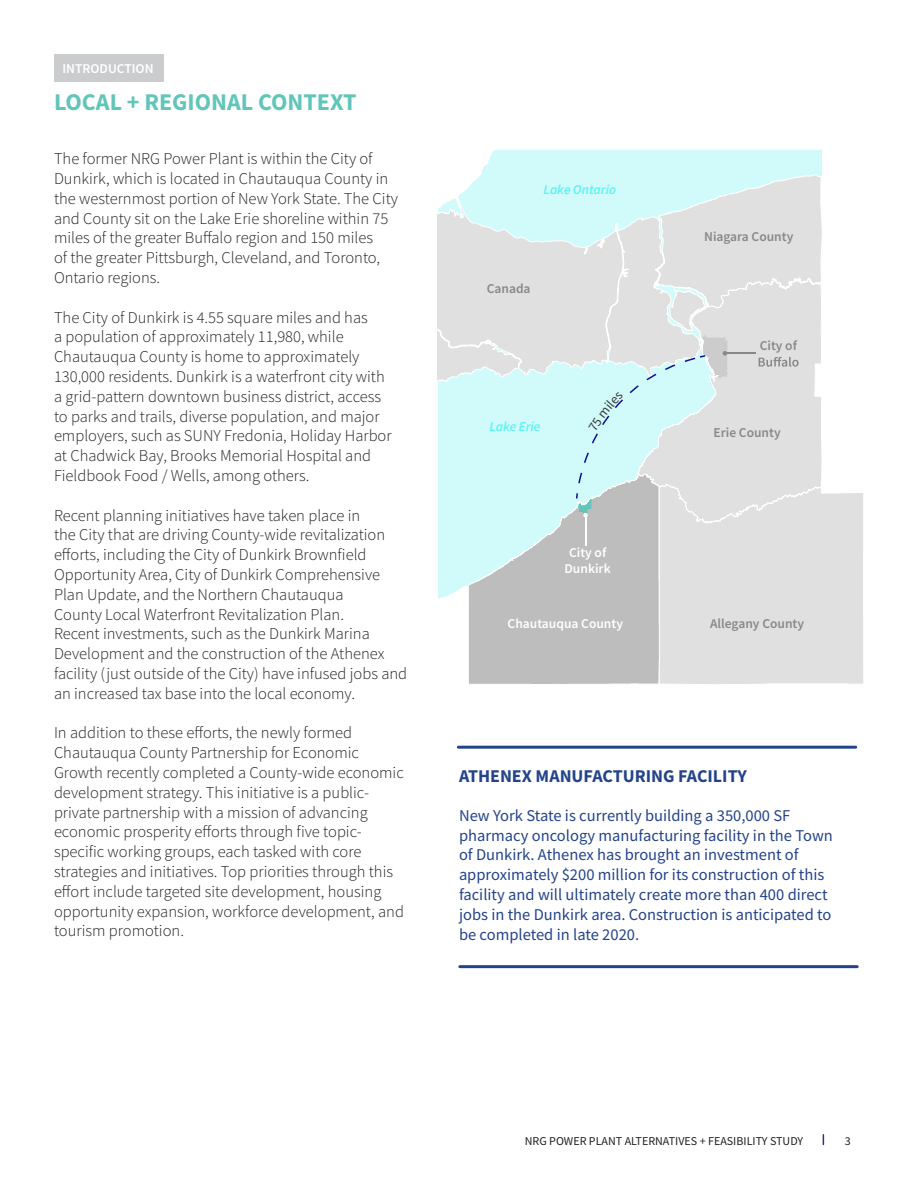
<style>
.page{position:relative;width:918px;height:1188px;background:#fff}
.page>*{position:absolute;margin:0;border:0;box-sizing:border-box;transform-origin:0 0}
.t1{font:700 24px "Source Sans Pro";color:#61c5b9}
.SIDEBAR_TITLE{font:700 18px "Source Sans Pro";color:#24448a}
.BODY_TEXT{font:300 16.5px/19.8px "Source Sans Pro";color:#231f20}
.SIDEBAR_TEXT{font:16.5px/19.8px "Source Sans Pro";color:#24448a}
.t2{font:600 13.5px "Source Sans Pro";color:#86888b}
.t3{font:600 13.5px/16.2px "Source Sans Pro";color:#fff;text-align:center}
.t4{font:italic 600 13.5px "Source Sans Pro";color:#59f5f2}
.t5{font:12px "Source Sans Pro";color:#231f20}
</style>
<div class="page">
<hr style="left:458px;top:746px;width:398px;height:3px;background:#24448a">
<hr style="left:460px;top:965px;width:397px;height:3px;background:#24448a">
<div style="left:55px;top:54px;width:109px;height:28px;background:#cbccce"></div>
<div style="left:469px;top:601px;width:106px;height:83px;background:#bdbdbd"></div>
<svg style="left:437px;top:150px;width:384px;height:451px;background:#d8ecec"></svg>
<svg style="left:510px;top:558px;width:4px;height:3px"></svg>
<svg style="left:621px;top:150px;width:201px;height:165px;background:#dce8e8"></svg>
<svg style="left:575px;top:335px;width:289px;height:349px;background:#dadfdf"></svg>
<p class="t3" style="left:62px;top:60px;width:93px">INTRODUCTION</p>
<p class="t1" style="left:54px;top:86px;width:304px">LOCAL + REGIONAL CONTEXT</p>
<p class="BODY_TEXT" style="left:54px;top:149px;width:346px">The former NRG Power Plant is within the City of Dunkirk, which is located in Chautauqua County in the westernmost portion of New York State. The City and County sit on the Lake Erie shoreline within 75 miles of the greater Buffalo region and 150 miles<br>of the greater Pittsburgh, Cleveland, and Toronto, Ontario regions.</p>
<p class="BODY_TEXT" style="left:54px;top:307px;width:339px">The City of Dunkirk is 4.55 square miles and has<br>a population of approximately 11,980, while Chautauqua County is home to approximately 130,000 residents. Dunkirk is a waterfront city with a grid-pattern downtown business district, access to parks and trails, diverse population, and major employers, such as SUNY Fredonia, Holiday Harbor at Chadwick Bay, Brooks Memorial Hospital and Fieldbook Food / Wells, among others.</p>
<p class="BODY_TEXT" style="left:54px;top:505px;width:355px">Recent planning initiatives have taken place in<br>the City that are driving County-wide revitalization efforts, including the City of Dunkirk Brownfield Opportunity Area, City of Dunkirk Comprehensive Plan Update, and the Northern Chautauqua<br>County Local Waterfront Revitalization Plan.<br>Recent investments, such as the Dunkirk Marina Development and the construction of the Athenex facility (just outside of the City) have infused jobs and an increased tax base into the local economy.</p>
<p class="BODY_TEXT" style="left:54px;top:723px;width:352px">In addition to these efforts, the newly formed Chautauqua County Partnership for Economic Growth recently completed a County-wide economic development strategy. This initiative is a public&shy;private partnership with a mission of advancing economic prosperity efforts through five topic&shy;specific working groups, each tasked with core strategies and initiatives. Top priorities through this effort include targeted site development, housing opportunity expansion, workforce development, and tourism promotion.</p>
<p class="t4" style="left:544px;top:180px;width:74px">Lake Ontario</p>
<p class="t2" style="left:487px;top:280px;width:45px">Canada</p>
<p class="t4" style="left:489px;top:418px;width:53px">Lake Erie</p>
<p class="t3" style="left:565px;top:544px;width:48px">City of<br>Dunkirk</p>
<p class="t2" style="left:704px;top:228px;width:91px">Niagara County</p>
<p class="t2" style="left:760px;top:337px;width:39px">City of</p>
<p class="t2" style="left:714px;top:424px;width:69px">Erie County</p>
<p class="t3" style="left:508px;top:616px;width:117px">Chautauqua County</p>
<p class="t2" style="left:710px;top:615px;width:96px">Allegany County</p>
<p class="SIDEBAR_TITLE" style="left:459px;top:764px;width:289px">ATHENEX MANUFACTURING FACILITY</p>
<p class="SIDEBAR_TEXT" style="left:459px;top:805px;width:375px">New York State is currently building a 350,000 SF pharmacy oncology manufacturing facility in the Town of Dunkirk. Athenex has brought an investment of approximately $200 million for its construction of this facility and will ultimately create more than 400 direct jobs in the Dunkirk area. Construction is anticipated to be completed in late 2020.</p>
<p class="t5" style="left:525px;top:1133px;width:280px">NRG POWER PLANT ALTERNATIVES + FEASIBILITY STUDY</p>
<p class="t5" style="left:845px;top:1133px;width:7px">3</p>
</div>
